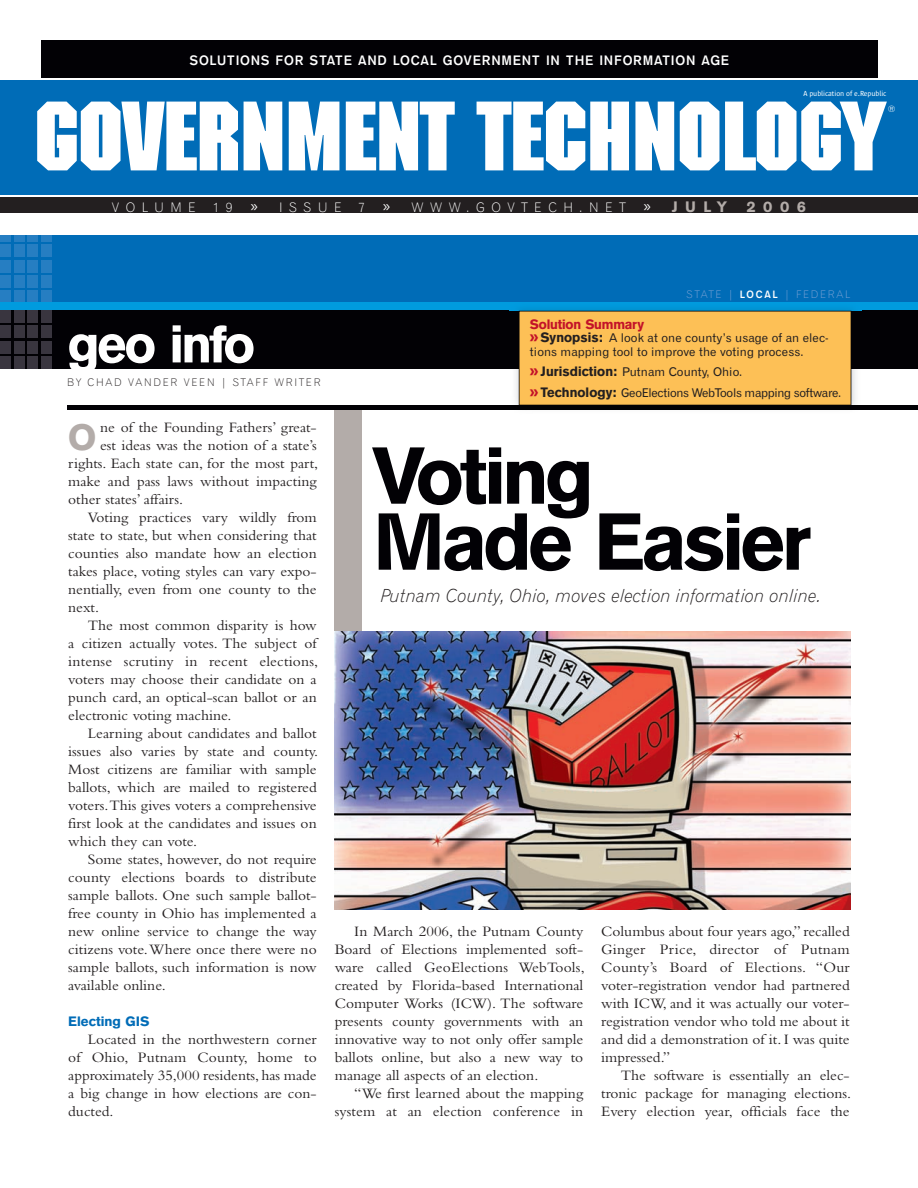
<style>
.page{position:relative;width:918px;height:1188px;background:#fff}
.page>*{position:absolute;margin:0;border:0;box-sizing:border-box;transform-origin:0 0}
.t1{font:700 96px "Machine";letter-spacing:-.03em;color:#fff}
.t2{font:79.65px/66px "Gothic 725 BT Black A";letter-spacing:-.04em;color:#020105}
.t3{font:52.5px "Gothic 725 BT Black A";letter-spacing:-.04em;color:#fff}
.t4{font:36.45px "Gothic 725 BT Black A";color:#b3aca9}
.t5{font:18px "Gothic 720 BT Light Italic B";color:#231f20}
.t6{font:15px/18px "Bembo";color:#231f20;text-align:justify}
.t7{font:15px "Gothic 725 BT Black A";color:#b3aca9}
.t8{font:13.5px "Gothic 725 BT Bold A";letter-spacing:.05em;color:#fff}
.t9{font:13.5px "Gothic 725 BT Black A";letter-spacing:-.015em;color:#c31229}
.t10{font:13.5px "Gothic 725 BT Black A";color:#006cb7}
.t11{font:13.2px "Gothic 720 BT Light B";letter-spacing:.5em;color:#fff}
.t12{font:12px/13.5px "Gothic 720 BT Roman B";letter-spacing:.005em;color:#231f20}
.t13{font:12px/20.5px "Gothic 720 BT Roman B";letter-spacing:-.025em;color:#231f20}
.t14{font:10.5px "Gothic 720 BT Light B";letter-spacing:.165em;color:#231f20}
.t15{font:10.5px "Gothic 720 BT Light B";letter-spacing:.165em;color:#7da3d5}
.t16{font:9px "Gothic 720 BT Light B";color:#fff}
.t17{font:7.5px "Sun Sans";letter-spacing:-.01em;color:#fff}
.s1{font-size:19.5px}
.s2{font-family:"Gothic 725 BT Black A";font-size:15px;color:#b3aca9}
.s3{font-family:"Gothic 725 BT Bold A";color:#fff}
.s4{font-family:"Gothic 725 BT Black A";font-size:16.5px;color:#c31229}
.s5{font-family:"Gothic 725 BT Black A";font-size:13.5px}
</style>
<div class="page">
<div style="left:0;top:196px;width:918px;height:19px;background:#231f20"></div>
<div style="left:41px;top:40px;width:837px;height:41px;background:#020105"></div>
<div style="left:0;top:79px;width:918px;height:117px;background:#006cb7"></div>
<hr style="left:0;top:196px;width:918px;height:1px;background:#fff">
<hr style="left:0;top:79px;width:918px;height:1px;background:#fff">
<div style="left:0;top:235px;width:918px;height:68px;background:#006cb7"></div>
<div style="left:0;top:309px;width:918px;height:60px;background:#020105"></div>
<div style="left:0;top:219px;width:11px;height:23px;background:#267ec2"></div>
<div style="left:27px;top:219px;width:11px;height:23px;background:#267ec2"></div>
<div style="left:41px;top:219px;width:11px;height:23px;background:#267ec2"></div>
<div style="left:14px;top:219px;width:11px;height:23px;background:#267ec2"></div>
<div style="left:0;top:245px;width:11px;height:12px;background:#267ec2"></div>
<div style="left:27px;top:245px;width:11px;height:12px;background:#267ec2"></div>
<div style="left:41px;top:245px;width:11px;height:12px;background:#267ec2"></div>
<div style="left:14px;top:245px;width:11px;height:12px;background:#267ec2"></div>
<div style="left:0;top:260px;width:11px;height:12px;background:#267ec2"></div>
<div style="left:27px;top:260px;width:11px;height:12px;background:#267ec2"></div>
<div style="left:41px;top:260px;width:11px;height:12px;background:#267ec2"></div>
<div style="left:14px;top:260px;width:11px;height:12px;background:#267ec2"></div>
<div style="left:0;top:275px;width:11px;height:13px;background:#267ec2"></div>
<div style="left:27px;top:275px;width:11px;height:13px;background:#267ec2"></div>
<div style="left:41px;top:275px;width:11px;height:13px;background:#267ec2"></div>
<div style="left:14px;top:275px;width:11px;height:13px;background:#267ec2"></div>
<div style="left:0;top:291px;width:11px;height:12px;background:#267ec2"></div>
<div style="left:27px;top:291px;width:11px;height:12px;background:#267ec2"></div>
<div style="left:41px;top:291px;width:11px;height:12px;background:#267ec2"></div>
<div style="left:14px;top:291px;width:11px;height:12px;background:#267ec2"></div>
<div style="left:0;top:310px;width:11px;height:13px;background:#39353f"></div>
<div style="left:27px;top:310px;width:11px;height:13px;background:#39353f"></div>
<div style="left:41px;top:310px;width:11px;height:13px;background:#39353f"></div>
<div style="left:14px;top:310px;width:11px;height:13px;background:#39353f"></div>
<div style="left:0;top:326px;width:11px;height:12px;background:#39353f"></div>
<div style="left:27px;top:326px;width:11px;height:12px;background:#39353f"></div>
<div style="left:41px;top:326px;width:11px;height:12px;background:#39353f"></div>
<div style="left:14px;top:326px;width:11px;height:12px;background:#39353f"></div>
<div style="left:0;top:341px;width:11px;height:12px;background:#39353f"></div>
<div style="left:27px;top:341px;width:11px;height:12px;background:#39353f"></div>
<div style="left:41px;top:341px;width:11px;height:12px;background:#39353f"></div>
<div style="left:14px;top:341px;width:11px;height:12px;background:#39353f"></div>
<div style="left:0;top:356px;width:11px;height:13px;background:#39353f"></div>
<div style="left:27px;top:356px;width:11px;height:13px;background:#39353f"></div>
<div style="left:41px;top:356px;width:11px;height:13px;background:#39353f"></div>
<div style="left:14px;top:356px;width:11px;height:13px;background:#39353f"></div>
<div style="left:0;top:303px;width:918px;height:7px;background:#009bde"></div>
<div style="left:0;top:213px;width:918px;height:22px;background:#fff"></div>
<div style="left:334px;top:407px;width:28px;height:249px;background:#b3aca9"></div>
<img style="left:334px;top:632px;width:516px;height:278px">
<div style="left:68px;top:405px;width:850px;height:5px;background:#020105"></div>
<img style="left:510px;top:302px;width:351px;height:103px">
<div style="left:519px;top:311px;width:332px;height:94px;background:#fdc056"></div>
<p class="t8" style="left:190px;top:55px;width:541px">SOLUTIONS FOR STATE AND LOCAL GOVERNMENT IN THE INFORMATION AGE</p>
<h1 class="t1" style="left:33px;top:81px;width:854px">GOVERNMENT TECHNOLOGY</h1>
<p class="t17" style="left:803px;top:91px;width:85px">A publication of e.Republic</p>
<p class="t16" style="left:888px;top:104px;width:9px">®</p>
<p class="t11" style="left:112px;top:201px;width:85px">VOLUME</p>
<p class="t11" style="left:213px;top:201px;width:48px">1 9 <span class="s1">»</span></p>
<p class="t11" style="left:279px;top:201px;width:64px">ISSUE</p>
<p class="t11" style="left:358px;top:201px;width:35px">7 <span class="s1">»</span></p>
<p class="t11" style="left:412px;top:201px;width:316px">WWW.GOVTECH.NET <span class="s1">»</span> <span class="s2">JULY</span></p>
<p class="t7" style="left:746px;top:200px;width:61px">2006</p>
<h3 class="t3" style="left:68px;top:323px;width:189px">geo info</h3>
<p class="t14" style="left:67px;top:377px;width:255px">BY CHAD VANDER VEEN | STAFF WRITER</p>
<h3 class="t4" style="left:68px;top:422px;width:30px">O</h3>
<p class="t6" style="left:100px;top:420px;width:218px">ne of the Founding Fathers’ great-</p>
<p class="t6" style="left:100px;top:438px;width:218px">est ideas was the notion of a state’s</p>
<p class="t6" style="left:68px;top:456px;width:252px">rights. Each state can, for the most part,</p>
<p class="t6" style="left:68px;top:474px;width:250px">make and pass laws without impacting</p>
<p class="t6" style="left:68px;top:492px;width:116px">other states’ affairs.</p>
<p class="t6" style="left:88px;top:510px;width:230px">Voting practices vary wildly from</p>
<p class="t6" style="left:68px;top:528px;width:250px">state to state, but when considering that</p>
<p class="t6" style="left:68px;top:546px;width:250px">counties also mandate how an election</p>
<p class="t6" style="left:68px;top:564px;width:250px">takes place, voting styles can vary expo-</p>
<p class="t6" style="left:68px;top:582px;width:250px">nentially, even from one county to the</p>
<p class="t6" style="left:68px;top:600px;width:32px">next.</p>
<p class="t6" style="left:88px;top:618px;width:230px">The most common disparity is how</p>
<p class="t6" style="left:68px;top:636px;width:250px">a citizen actually votes. The subject of</p>
<p class="t6" style="left:68px;top:654px;width:252px">intense scrutiny in recent elections,</p>
<p class="t6" style="left:68px;top:672px;width:250px">voters may choose their candidate on a</p>
<p class="t6" style="left:68px;top:690px;width:250px">punch card, an optical-scan ballot or an</p>
<p class="t6" style="left:68px;top:708px;width:165px">electronic voting machine.</p>
<p class="t6" style="left:88px;top:726px;width:230px">Learning about candidates and ballot</p>
<p class="t6" style="left:68px;top:744px;width:252px">issues also varies by state and county.</p>
<p class="t6" style="left:68px;top:762px;width:250px">Most citizens are familiar with sample</p>
<p class="t6" style="left:68px;top:780px;width:250px">ballots, which are mailed to registered</p>
<p class="t6" style="left:68px;top:798px;width:250px">voters.This gives voters a comprehensive</p>
<p class="t6" style="left:68px;top:816px;width:250px">first look at the candidates and issues on</p>
<p class="t6" style="left:68px;top:834px;width:131px">which they can vote.</p>
<p class="t6" style="left:88px;top:852px;width:230px">Some states, however, do not require</p>
<p class="t6" style="left:68px;top:870px;width:250px">county elections boards to distribute</p>
<p class="t6" style="left:68px;top:888px;width:250px">sample ballots. One such sample ballot-</p>
<p class="t6" style="left:68px;top:906px;width:250px">free county in Ohio has implemented a</p>
<p class="t6" style="left:68px;top:924px;width:250px">new online service to change the way</p>
<p class="t6" style="left:68px;top:942px;width:250px">citizens vote. Where once there were no</p>
<p class="t6" style="left:68px;top:960px;width:250px">sample ballots, such information is now</p>
<p class="t6" style="left:68px;top:978px;width:99px">available online.</p>
<p class="t10" style="left:68px;top:1016px;width:83px">Electing GIS</p>
<p class="t6" style="left:68px;top:1032px;width:250px;text-indent:20px">Located in the northwestern corner of Ohio, Putnam County, home to approximately 35,000 residents, has made a big change in how elections are con&shy;ducted.</p>
<p class="t15" style="left:687px;top:289px;width:165px">STATE | <span class="s3">LOCAL</span> | FEDERAL</p>
<p class="t9" style="left:530px;top:319px;width:116px">Solution Summary</p>
<p class="t12" style="left:530px;top:332px;width:300px"><span class="s4">»</span><span class="s5">Synopsis:</span> A look at one county’s usage of an elec&shy;tions mapping tool to improve the voting process.</p>
<p class="t13" style="left:530px;top:363px;width:313px"><span class="s4">»</span> <span class="s5">Jurisdiction:</span> Putnam County, Ohio.<br><span class="s4">»</span> <span class="s5">Technology:</span> GeoElections WebTools mapping software.</p>
<h2 class="t2" style="left:373px;top:450px;width:439px">Voting<br>Made Easier</h2>
<p class="t5" style="left:381px;top:587px;width:442px">Putnam County, Ohio, moves election information online.</p>
<p class="t6" style="left:335px;top:924px;width:252px;text-indent:20px">In March 2006, the Putnam County Board of Elections implemented soft&shy;ware called GeoElections WebTools, created by Florida-based International Computer Works (ICW). The software presents county governments with an innovative way to not only offer sample ballots online, but also a new way to manage all aspects of an election.</p>
<p class="t6" style="left:335px;top:1086px;width:250px;text-align:right">“We first learned about the mapping system at an election conference in</p>
<p class="t6" style="left:601px;top:924px;width:250px">Columbus about four years ago,” recalled Ginger Price, director of Putnam County’s Board of Elections. “Our voter-registration vendor had partnered with ICW, and it was actually our voter&shy;registration vendor who told me about it and did a demonstration of it. I was quite impressed.”</p>
<p class="t6" style="left:601px;top:1068px;width:252px;text-indent:20px">The software is essentially an elec&shy;tronic package for managing elections.<br>Every election year, officials face the</p>
</div>
